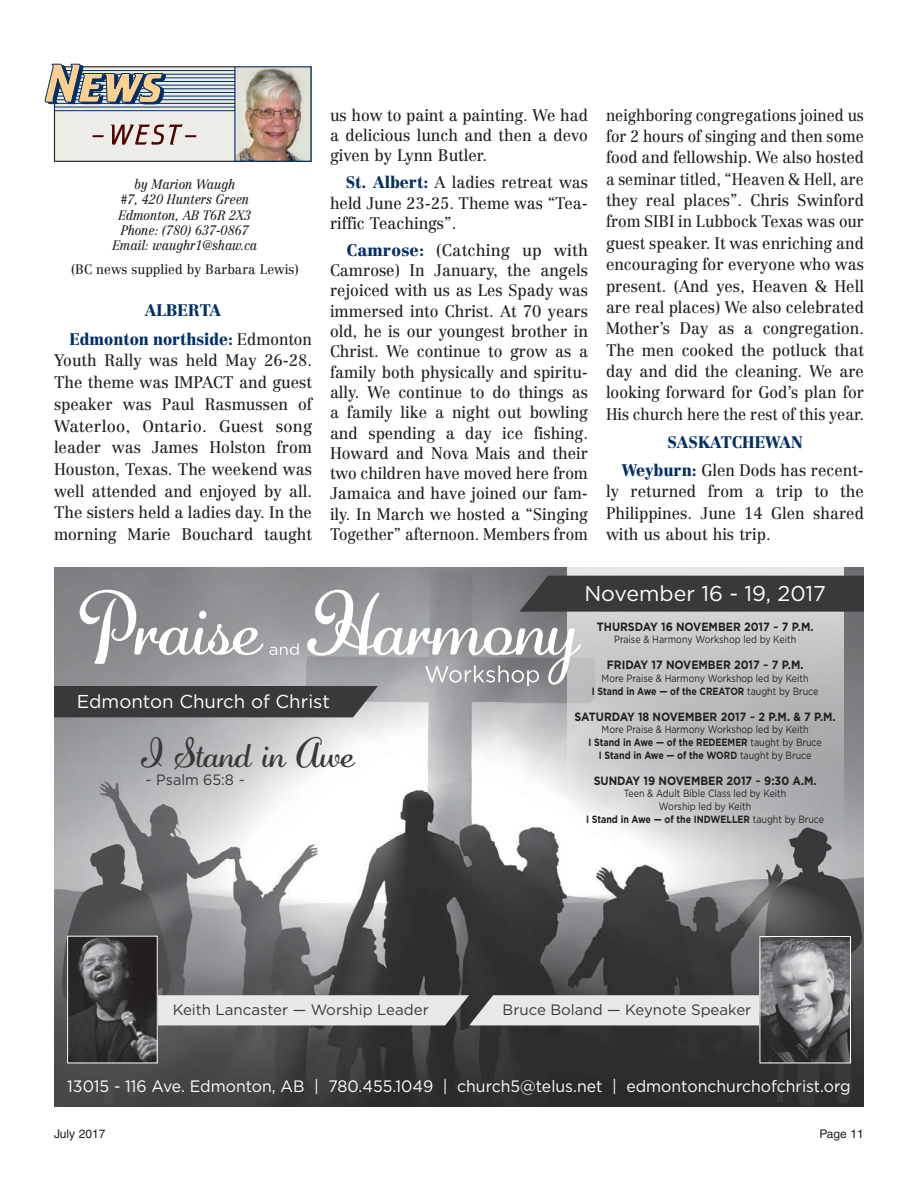
<style>
.page{position:relative;width:918px;height:1188px;background:#fff}
.page>*{position:absolute;margin:0;border:0;box-sizing:border-box;transform-origin:0 0}
.t1{font:39px "Adage Script JF";color:#39383a}
.t2{font:21.45px "Gotham";color:#fff}
.t3{font:18.6px "Gotham";color:#fff}
.t4{font:16.5px/21.8px "Centennial";color:#231f20;text-align:justify;scale:.95 1}
.t5{font:16.5px/21.3px "Centennial";color:#231f20;text-align:justify;scale:.92 1}
.t6{font:16.5px/20.2px "Centennial";color:#231f20;text-align:justify}
.t7{font:16.5px "Gotham";color:#fff;scale:.96 1}
.t8{font:900 16.5px/28.5px "Centennial";color:#002f67;scale:.95 1}
.t9{font:15px "Gotham";color:#39383a}
.t10{font:15px "Gotham";color:#39383a;scale:.96 1}
.t11{font:italic 13.5px/15.1px "Centennial";letter-spacing:-.01em;color:#231f20;text-align:center;scale:.9 1}
.t12{font:13.5px "Centennial";color:#231f20;scale:.95 1}
.t13{font:700 12px "Gotham";color:#231f20;scale:.9 1}
.t14{font:12px "Helvetica";color:#231f20}
.t15{font:10.5px/12.6px "Gotham";color:#231f20;text-align:center;scale:.85 1}
.s1{font-weight:400;color:#231f20}
.s2{font-weight:900;color:#002f67}
.s3{font-weight:700}
</style>
<div class="page">
<img style="left:54px;top:567px;width:810px;height:540px">
<svg style="left:567px;top:567px;width:276px;height:261px"></svg>
<svg style="left:60px;top:828px;width:804px;height:278px"></svg>
<img style="left:69px;top:938px;width:87px;height:123px">
<div style="left:67px;top:936px;width:91px;height:127px;border:1px solid #fff"></div>
<img style="left:762px;top:938px;width:87px;height:123px">
<div style="left:760px;top:936px;width:91px;height:127px;border:1px solid #fff"></div>
<svg style="left:54px;top:576px;width:810px;height:141px"></svg>
<div style="left:54px;top:67px;width:257px;height:94px;background:#ecede7"></div>
<div style="left:54px;top:66px;width:258px;height:96px;border:1px solid #231f20"></div>
<img style="left:236px;top:68px;width:74px;height:92px">
<hr style="left:55px;top:70px;width:180px;height:1px;background:#002f67">
<hr style="left:55px;top:74px;width:180px;height:1px;background:#002f67">
<hr style="left:55px;top:78px;width:180px;height:1px;background:#002f67">
<hr style="left:55px;top:81px;width:180px;height:1px;background:#002f67">
<hr style="left:55px;top:85px;width:180px;height:1px;background:#002f67">
<hr style="left:55px;top:88px;width:180px;height:1px;background:#002f67">
<hr style="left:55px;top:92px;width:180px;height:1px;background:#002f67">
<hr style="left:55px;top:96px;width:180px;height:1px;background:#002f67">
<hr style="left:55px;top:99px;width:180px;height:1px;background:#002f67">
<hr style="left:55px;top:103px;width:180px;height:1px;background:#002f67">
<hr style="left:55px;top:107px;width:180px;height:1px;background:#002f67">
<hr style="left:55px;top:110px;width:180px;height:1px;background:#002f67">
<svg style="left:92px;top:135px;width:12px;height:2px"></svg>
<svg style="left:111px;top:124px;width:85px;height:21px"></svg>
<svg style="left:45px;top:63px;width:121px;height:42px"></svg>
<div style="left:234px;top:66px;width:78px;height:96px;border:1px solid #002f67"></div>
<p class="t11" style="left:112px;top:177px;width:163px">by Marion Waugh<br>#7, 420 Hunters Green<br>Edmonton, AB T6R 2X3<br>Phone: (780) 637-0867<br>Email: waughr1@shaw.ca</p>
<p class="t12" style="left:71px;top:261px;width:241px">(BC news supplied by Barbara Lewis)</p>
<p class="t8" style="left:69px;top:296px;width:257px;text-indent:75px">ALBERTA<br>Edmonton northside: <span class="s1">Edmonton</span></p>
<p class="t4" style="left:54px;top:350px;width:273px">Youth Rally was held May 26-28.<br>The theme was IMPACT and guest speaker was Paul Rasmussen of Waterloo, Ontario. Guest song leader was James Holston from Houston, Texas. The weekend was well attended and enjoyed by all.<br>The sisters held a ladies day. In the morning Marie Bouchard taught</p>
<p class="t4" style="left:330px;top:105px;width:273px;line-height:20.2px">us how to paint a painting. We had a delicious lunch and then a devo given by Lynn Butler.</p>
<p class="t4" style="left:330px;top:172px;width:273px;line-height:20.2px;text-indent:16px"><span class="s2">St. Albert:</span> A ladies retreat was held June 23-25. Theme was “Tea&shy;riffic Teachings”.</p>
<p class="t6" style="left:330px;top:240px;width:260px;text-indent:16px"><span class="s2">Camrose:</span> (Catching up with Camrose) In January, the angels rejoiced with us as Les Spady was immersed into Christ. At 70 years old, he is our youngest brother in Christ. We continue to grow as a family both physically and spiritu&shy;ally. We continue to do things as a family like a night out bowling and spending a day ice fishing.<br>Howard and Nova Mais and their two children have moved here from Jamaica and have joined our fam&shy;ily. In March we hosted a “Singing Together” afternoon. Members from</p>
<p class="t5" style="left:606px;top:104px;width:282px">neighboring congregations joined us for 2 hours of singing and then some food and fellowship. We also hosted a seminar titled, “Heaven &amp; Hell, are they real places”. Chris Swinford from SIBI in Lubbock Texas was our guest speaker. It was enriching and encouraging for everyone who was present. (And yes, Heaven &amp; Hell are real places) We also celebrated Mother’s Day as a congregation.<br>The men cooked the potluck that day and did the cleaning. We are looking forward for God’s plan for His church here the rest of this year.</p>
<p class="t8" style="left:622px;top:428px;width:257px;line-height:28px;text-indent:46px">SASKATCHEWAN<br>Weyburn: <span class="s1">Glen Dods has recent-</span></p>
<p class="t4" style="left:606px;top:481px;width:273px;line-height:21.3px">ly returned from a trip to the Philippines. June 14 Glen shared with us about his trip.</p>
<p class="t3" style="left:77px;top:689px;width:255px">Edmonton Church of Christ</p>
<h1 class="t1" style="left:141px;top:728px;width:215px">I Stand in Awe</h1>
<p class="t10" style="left:145px;top:770px;width:106px">~ Psalm 65:8 ~</p>
<h2 class="t2" style="left:584px;top:579px;width:243px">November 16 - 19, 2017</h2>
<p class="t13" style="left:597px;top:618px;width:242px">THURSDAY 16 NOVEMBER 2017 ~ 7 P.M.</p>
<p class="t15" style="left:614px;top:633px;width:216px">Praise &amp; Harmony Workshop led by Keith</p>
<p class="t13" style="left:607px;top:657px;width:220px">FRIDAY 17 NOVEMBER 2017 ~ 7 P.M.</p>
<p class="t15" style="left:592px;top:672px;width:268px">More Praise &amp; Harmony Workshop led by Keith<br><span class="s3">I Stand in Awe — of the CREATOR</span> taught by Bruce</p>
<p class="t13" style="left:575px;top:709px;width:292px">SATURDAY 18 NOVEMBER 2017 ~ 2 P.M. &amp; 7 P.M.</p>
<p class="t15" style="left:588px;top:723px;width:276px">More Praise &amp; Harmony Workshop led by Keith<br><span class="s3">I Stand in Awe — of the REDEEMER</span> taught by Bruce<br><span class="s3">I Stand in Awe — of the WORD</span> taught by Bruce</p>
<p class="t13" style="left:594px;top:773px;width:249px">SUNDAY 19 NOVEMBER 2017 ~ 9:30 A.M.</p>
<p class="t15" style="left:586px;top:787px;width:282px">Teen &amp; Adult Bible Class led by Keith<br>Worship led by Keith<br><span class="s3">I Stand in Awe — of the INDWELLER</span> taught by Bruce</p>
<p class="t9" style="left:173px;top:1000px;width:258px">Keith Lancaster — Worship Leader</p>
<p class="t9" style="left:503px;top:1000px;width:250px">Bruce Boland — Keynote Speaker</p>
<p class="t7" style="left:67px;top:1075px;width:818px">13015 - 116 Ave. Edmonton, AB | 780.455.1049 | church5@telus.net | edmontonchurchofchrist.org</p>
<p class="t14" style="left:54px;top:1127px;width:53px">July 2017</p>
<p class="t14" style="left:819px;top:1127px;width:46px">Page 11</p>
</div>
